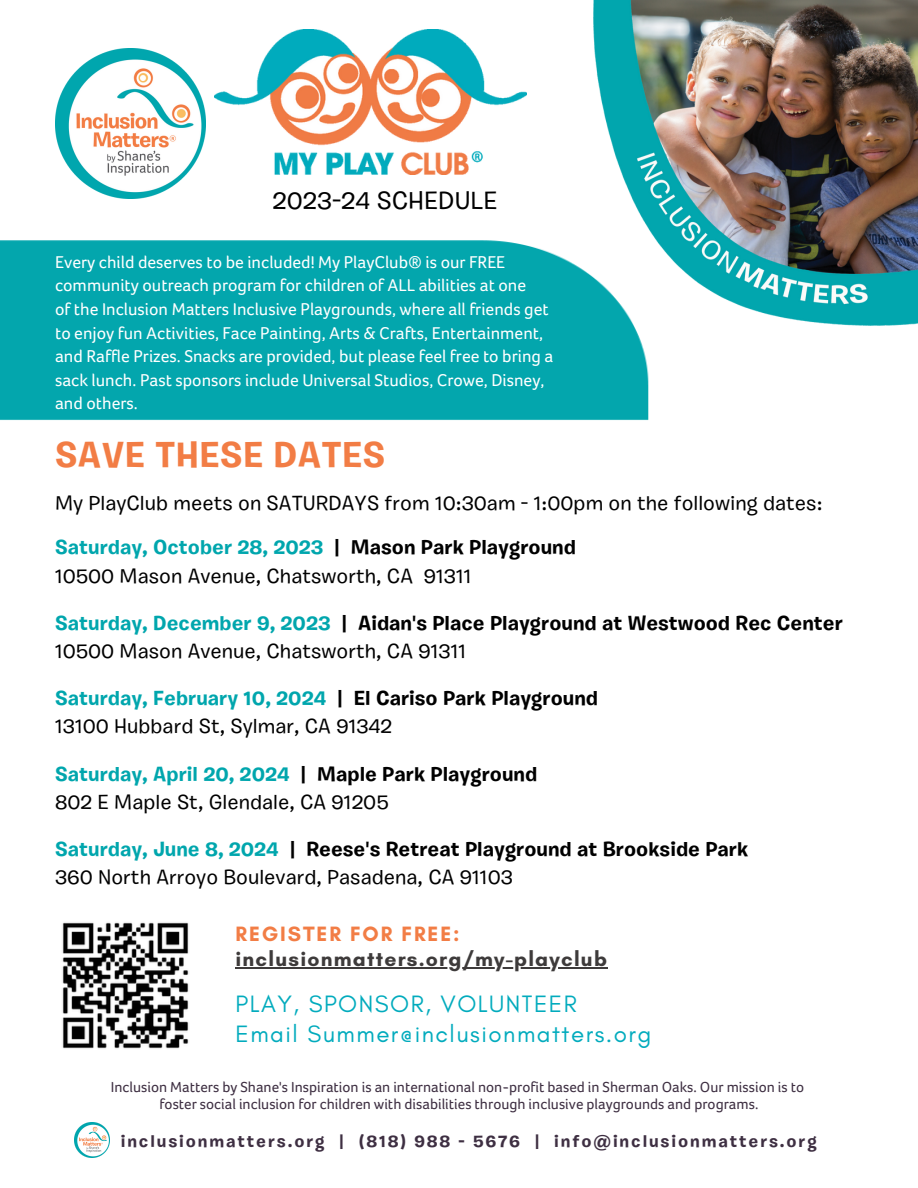
<style>
.page{position:relative;width:918px;height:1188px;background:#fff}
.page>*{position:absolute;margin:0;border:0;box-sizing:border-box;transform-origin:0 0}
.t1{font:700 36px "Burbank Small";letter-spacing:.01em;color:#f27d45}
.t2{font:500 25.05px "Burbank Small";color:#000}
.t3{font:24.15px "Glacial Indifference";letter-spacing:.06em;color:#02abbd}
.t4{font:700 21.15px "Glacial Indifference";letter-spacing:.06em;color:#3e3b3b}
.t5{font:700 21.15px "Glacial Indifference";letter-spacing:.09em;color:#f27d45}
.t6{font:500 20.4px "Burbank Small";color:#000}
.t7{font:700 20.4px "Burbank Small";color:#00a6ad}
.t8{font:700 20.4px "Burbank Small";color:#000}
.t9{font:17.55px "Foco";color:#fff}
.t10{font:700 17.1px "Burbank Small";letter-spacing:.11em;color:#3e2f42}
.t11{font:15px "Foco";color:#3e2f42}
.s1{color:#000}
.s2{color:#00a6ad}
</style>
<div class="page">
<img style="left:62px;top:922px;width:127px;height:127px">
<img style="left:74px;top:1123px;width:35px;height:35px">
<img style="left:55px;top:48px;width:151px;height:151px">
<img style="left:215px;top:29px;width:312px;height:145px">
<img style="left:593px;top:0;width:325px;height:326px">
<img style="left:0;top:218px;width:653px;height:203px">
<hr style="left:236px;top:967px;width:372px;height:2px;background:#3e3b3b">
<p class="t2" style="left:273px;top:190px;width:227px">2023-24 SCHEDULE</p>
<p class="t9" style="left:55px;top:251px;width:452px">Every child deserves to be included! My PlayClub® is our FREE</p>
<p class="t9" style="left:55px;top:275px;width:473px">community outreach program for children of ALL abilities at one</p>
<p class="t9" style="left:55px;top:299px;width:495px">of the Inclusion Matters Inclusive Playgrounds, where all friends get</p>
<p class="t9" style="left:55px;top:322px;width:490px">to enjoy fun Activities, Face Painting, Arts &amp; Crafts, Entertainment,</p>
<p class="t9" style="left:55px;top:346px;width:500px">and Raffle Prizes. Snacks are provided, but please feel free to bring a</p>
<p class="t9" style="left:55px;top:370px;width:491px">sack lunch. Past sponsors include Universal Studios, Crowe, Disney,</p>
<p class="t9" style="left:55px;top:393px;width:84px">and others.</p>
<p class="t1" style="left:55px;top:440px;width:332px">SAVE THESE DATES</p>
<p class="t6" style="left:55px;top:495px;width:769px">My PlayClub meets on SATURDAYS from 10:30am - 1:00pm on the following dates:</p>
<p class="t7" style="left:55px;top:539px;width:522px">Saturday, October 28, 2023 <span class="s1">| Mason Park Playground</span></p>
<p class="t6" style="left:55px;top:567px;width:418px">10500 Mason Avenue, Chatsworth, CA 91311</p>
<p class="t8" style="left:55px;top:614px;width:789px"><span class="s2">Saturday, December 9, 2023</span> | Aidan's Place Playground at Westwood Rec Center</p>
<p class="t6" style="left:55px;top:643px;width:413px">10500 Mason Avenue, Chatsworth, CA 91311</p>
<p class="t7" style="left:55px;top:690px;width:545px">Saturday, February 10, 2024 <span class="s1">| El Cariso Park Playground</span></p>
<p class="t6" style="left:55px;top:718px;width:339px">13100 Hubbard St, Sylmar, CA 91342</p>
<p class="t7" style="left:55px;top:765px;width:484px">Saturday, April 20, 2024 <span class="s1">| Maple Park Playground</span></p>
<p class="t6" style="left:55px;top:793px;width:335px">802 E Maple St, Glendale, CA 91205</p>
<p class="t8" style="left:55px;top:841px;width:695px"><span class="s2">Saturday, June 8, 2024</span> | Reese's Retreat Playground at Brookside Park</p>
<p class="t6" style="left:55px;top:869px;width:459px">360 North Arroyo Boulevard, Pasadena, CA 91103</p>
<p class="t5" style="left:236px;top:921px;width:226px">REGISTER FOR FREE:</p>
<p class="t4" style="left:236px;top:946px;width:373px">inclusionmatters.org/my-playclub</p>
<p class="t3" style="left:236px;top:989px;width:343px">PLAY, SPONSOR, VOLUNTEER</p>
<p class="t3" style="left:236px;top:1019px;width:418px">Email Summer@inclusionmatters.org</p>
<p class="t11" style="left:111px;top:1078px;width:695px">Inclusion Matters by Shane's Inspiration is an international non-profit based in Sherman Oaks. Our mission is to</p>
<p class="t11" style="left:160px;top:1095px;width:600px">foster social inclusion for children with disabilities through inclusive playgrounds and programs.</p>
<p class="t10" style="left:121px;top:1134px;width:697px">inclusionmatters.org | (818) 988 - 5676 | info@inclusionmatters.org</p>
</div>
